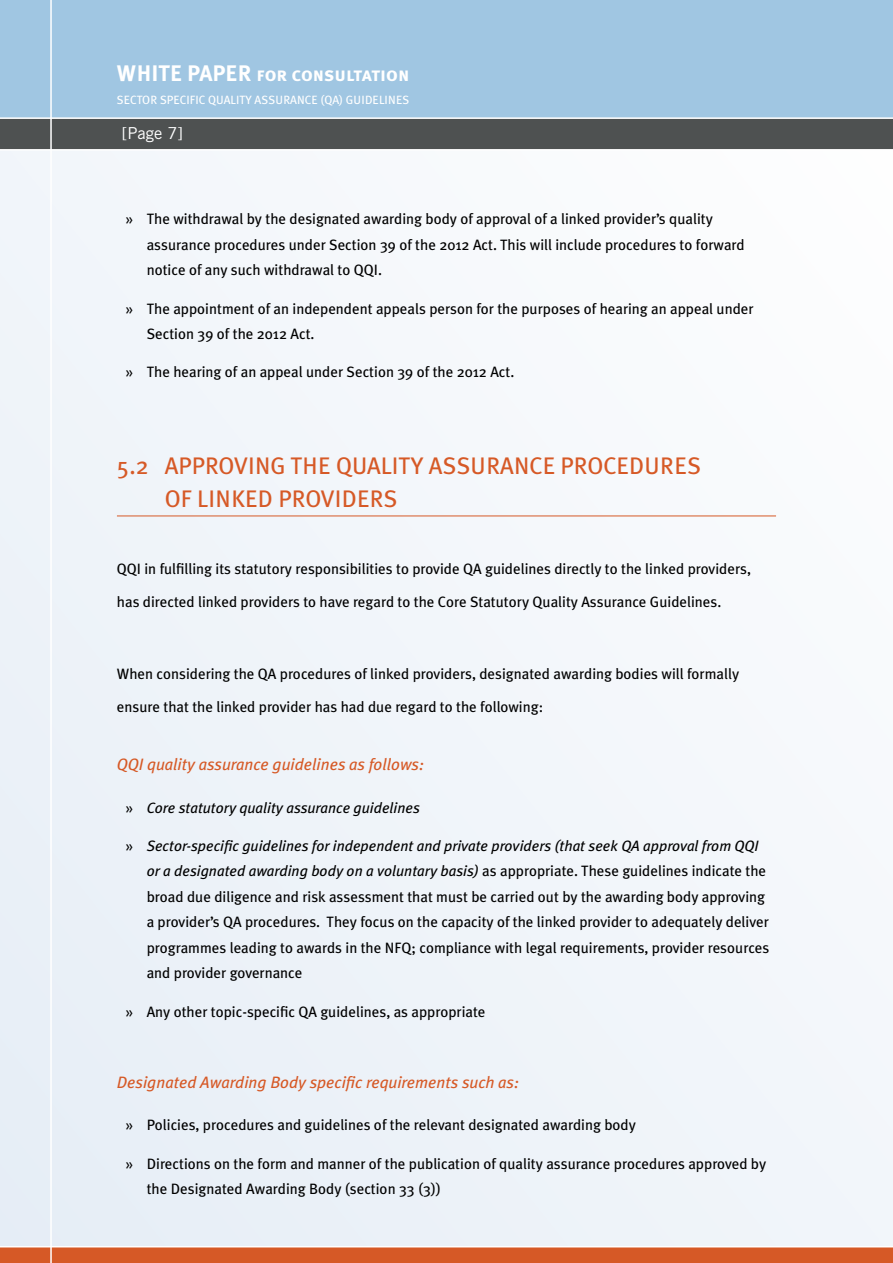
<style>
.page{position:relative;width:893px;height:1263px;background:#fff}
.page>*{position:absolute;margin:0;border:0;box-sizing:border-box;transform-origin:0 0}
.t1{font:24px/33px "Meta Plus";color:#d65926}
.t2{font:19.5px "Meta Plus Bold Caps";color:#fff}
.t3{font:italic 16.5px "Meta Plus";color:#d65926}
.t4{font:16.5px "Trade Gothic";color:#fff}
.t5{font:15px/25.5px "Meta Plus";color:#000}
.t6{font:italic 15px "Meta Plus";color:#000}
.t7{font:12px "Meta Plus";letter-spacing:.005em;color:#fff}
.s1{font-size:22.5px}
.s2{font-style:normal}
.s3{font-style:italic}
</style>
<div class="page">
<div style="left:0;top:133px;width:893px;height:1130px;background:#f1f5fa"></div>
<div style="left:0;top:0;width:893px;height:128px;background:#a0c6e2"></div>
<svg style="left:0;top:117px;width:893px;height:34px"></svg>
<svg style="left:0;top:1246px;width:893px;height:17px"></svg>
<hr style="left:50px;top:0;width:2px;height:1263px;background:#fff">
<hr style="left:117px;top:516px;width:659px;height:1px;background:#d65926">
<h2 class="t2" style="left:117px;top:63px;width:294px"><span class="s1">WHITE PAPER</span> for consultation</h2>
<p class="t7" style="left:117px;top:93px;width:294px">SECTOR SPECIFIC QUALITY ASSURANCE (QA) GUIDELINES</p>
<p class="t4" style="left:122px;top:124px;width:62px">[Page 7]</p>
<p class="t5" style="left:147px;top:206px;width:599px;text-indent:-21px">» The withdrawal by the designated awarding body of approval of a linked provider’s quality assurance procedures under Section 39 of the 2012 Act. This will include procedures to forward notice of any such withdrawal to QQI.</p>
<p class="t5" style="left:147px;top:296px;width:608px;text-indent:-21px">» The appointment of an independent appeals person for the purposes of hearing an appeal under<br>Section 39 of the 2012 Act.</p>
<p class="t5" style="left:125px;top:359px;width:390px">» The hearing of an appeal under Section 39 of the 2012 Act.</p>
<h1 class="t1" style="left:165px;top:449px;width:538px;text-indent:-48px">5.2 APPROVING THE QUALITY ASSURANCE PROCEDURES<br>OF LINKED PROVIDERS</h1>
<p class="t5" style="left:117px;top:556px;width:636px">QQI in fulfilling its statutory responsibilities to provide QA guidelines directly to the linked providers,</p>
<p class="t5" style="left:117px;top:589px;width:606px">has directed linked providers to have regard to the Core Statutory Quality Assurance Guidelines.</p>
<p class="t5" style="left:117px;top:660px;width:624px">When considering the QA procedures of linked providers, designated awarding bodies will formally</p>
<p class="t5" style="left:117px;top:693px;width:428px">ensure that the linked provider has had due regard to the following:</p>
<p class="t3" style="left:117px;top:755px;width:309px">QQI quality assurance guidelines as follows:</p>
<p class="t6" style="left:125px;top:799px;width:296px"><span class="s2">»</span> Core statutory quality assurance guidelines</p>
<p class="t5" style="left:147px;top:833px;width:624px;text-indent:-21px">» <span class="s3">Sector-specific guidelines for independent and private providers (that seek QA approval from QQI or a designated awarding body on a voluntary basis)</span> as appropriate. These guidelines indicate the broad due diligence and risk assessment that must be carried out by the awarding body approving a provider’s QA procedures. They focus on the capacity of the linked provider to adequately deliver programmes leading to awards in the NFQ; compliance with legal requirements, provider resources and provider governance</p>
<p class="t5" style="left:125px;top:998px;width:362px">» Any other topic-specific QA guidelines, as appropriate</p>
<p class="t3" style="left:117px;top:1073px;width:404px">Designated Awarding Body specific requirements such as:</p>
<p class="t5" style="left:125px;top:1112px;width:512px">» Policies, procedures and guidelines of the relevant designated awarding body</p>
<p class="t5" style="left:147px;top:1150px;width:621px;text-indent:-21px">» Directions on the form and manner of the publication of quality assurance procedures approved by the Designated Awarding Body (section 33 (3))</p>
</div>
